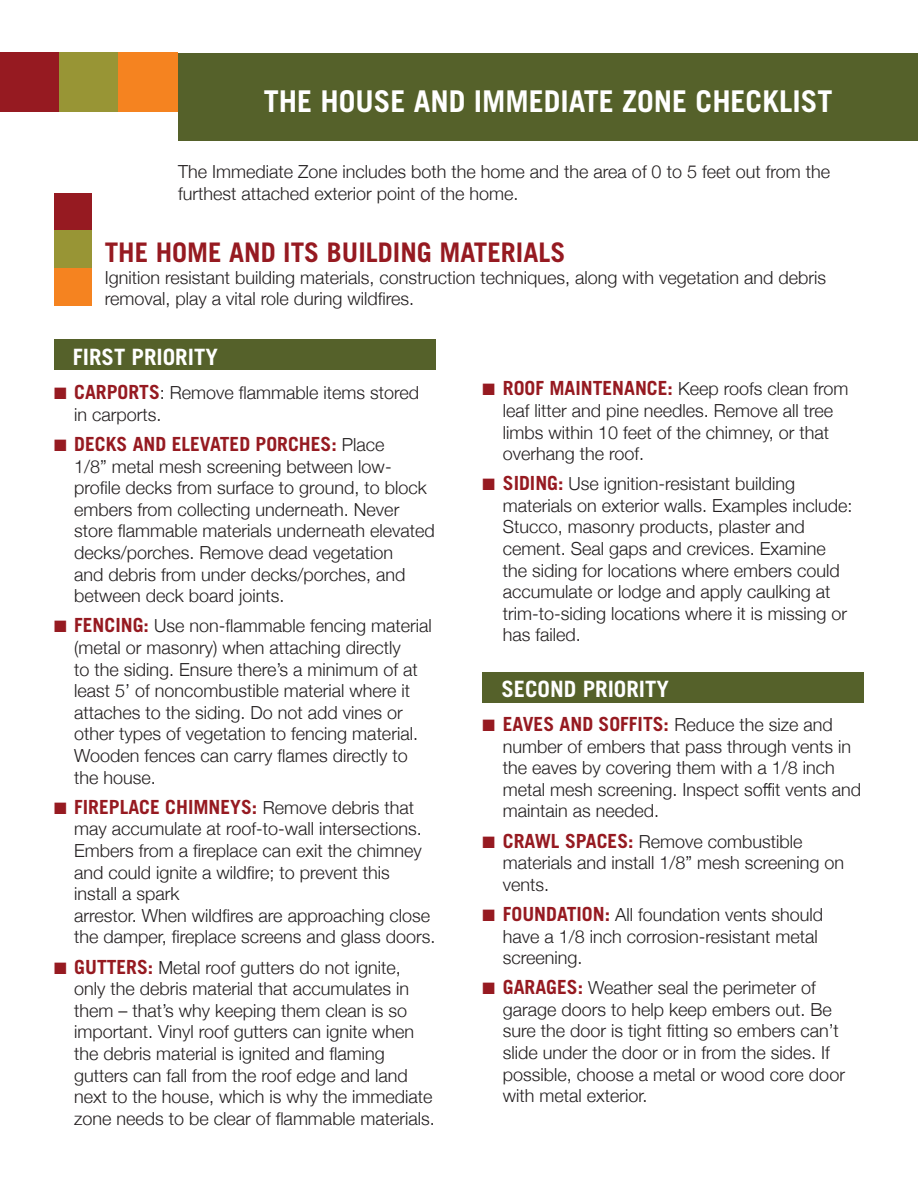
<style>
.page{position:relative;width:918px;height:1188px;background:#fff}
.page>*{position:absolute;margin:0;border:0;box-sizing:border-box;transform-origin:0 0}
.t1{font:700 30px "Trade Gothic";color:#fff}
.t2{font:700 27px "Trade Gothic";color:#961a21}
.t3{font:700 22.5px "Trade Gothic";color:#fff}
.t4{font:700 19.5px "Trade Gothic";color:#961a21}
.t5{font:300 18px/21.6px "Helvetica Neue";color:#231f20}
.s1{color:#961a21}
.s2{font-family:"Trade Gothic";font-weight:700;font-size:19.5px;color:#961a21}
.s3{font-family:"Helvetica Neue";font-weight:300;font-size:18px;color:#231f20}
</style>
<div class="page">
<div style="left:483px;top:672px;width:381px;height:31px;background:#55612a"></div>
<div style="left:54px;top:339px;width:381px;height:31px;background:#55612a"></div>
<div style="left:0;top:53px;width:59px;height:59px;background:#961a21"></div>
<div style="left:59px;top:53px;width:60px;height:59px;background:#989535"></div>
<div style="left:119px;top:53px;width:59px;height:59px;background:#f58320"></div>
<div style="left:178px;top:53px;width:740px;height:87px;background:#55612a"></div>
<div style="left:54px;top:193px;width:38px;height:37px;background:#961a21"></div>
<div style="left:54px;top:230px;width:38px;height:38px;background:#989535"></div>
<div style="left:54px;top:268px;width:38px;height:38px;background:#f58320"></div>
<p class="t1" style="left:264px;top:83px;width:570px">THE HOUSE AND IMMEDIATE ZONE CHECKLIST</p>
<p class="t5" style="left:178px;top:160px;width:653px">The Immediate Zone includes both the home and the area of 0 to 5 feet out from the furthest attached exterior point of the home.</p>
<p class="t2" style="left:105px;top:236px;width:462px">THE HOME AND ITS BUILDING MATERIALS</p>
<p class="t5" style="left:105px;top:265px;width:723px">Ignition resistant building materials, construction techniques, along with vegetation and debris removal, play a vital role during wildfires.</p>
<p class="t3" style="left:73px;top:343px;width:147px">FIRST PRIORITY</p>
<p class="t5" style="left:74px;top:381px;width:347px;text-indent:-20px"><span class="s1">■</span> <span class="s2">CARPORTS</span>: Remove flammable items stored in carports.</p>
<p class="t4" style="left:54px;top:432px;width:332px">■ DECKS AND ELEVATED PORCHES: <span class="s3">Place</span></p>
<p class="t5" style="left:74px;top:454px;width:362px">1/8” metal mesh screening between low&shy;profile decks from surface to ground, to block embers from collecting underneath. Never store flammable materials underneath elevated decks/porches. Remove dead vegetation<br>and debris from under decks/porches, and between deck board joints.</p>
<p class="t5" style="left:74px;top:614px;width:359px;text-indent:-20px"><span class="s1">■</span> <span class="s2">FENCING:</span> Use non-flammable fencing material (metal or masonry) when attaching directly<br>to the siding. Ensure there’s a minimum of at least 5’ of noncombustible material where it attaches to the siding. Do not add vines or other types of vegetation to fencing material.<br>Wooden fences can carry flames directly to the house.</p>
<p class="t4" style="left:54px;top:795px;width:362px">■ FIREPLACE CHIMNEYS: <span class="s3">Remove debris that</span></p>
<p class="t5" style="left:74px;top:817px;width:363px">may accumulate at roof-to-wall intersections.<br>Embers from a fireplace can exit the chimney and could ignite a wildfire; to prevent this install a spark<br>arrestor. When wildfires are approaching close the damper, fireplace screens and glass doors.</p>
<p class="t5" style="left:74px;top:955px;width:362px;text-indent:-20px"><span class="s1">■</span> <span class="s2">GUTTERS:</span> Metal roof gutters do not ignite, only the debris material that accumulates in them – that’s why keeping them clean is so important. Vinyl roof gutters can ignite when the debris material is ignited and flaming gutters can fall from the roof edge and land next to the house, which is why the immediate zone needs to be clear of flammable materials.</p>
<p class="t5" style="left:503px;top:377px;width:347px;text-indent:-20px"><span class="s1">■</span> <span class="s2">ROOF MAINTENANCE:</span> Keep roofs clean from leaf litter and pine needles. Remove all tree limbs within 10 feet of the chimney, or that overhang the roof.</p>
<p class="t5" style="left:503px;top:472px;width:351px;text-indent:-20px"><span class="s1">■</span> <span class="s2">SIDING:</span> Use ignition-resistant building materials on exterior walls. Examples include:<br>Stucco, masonry products, plaster and cement. Seal gaps and crevices. Examine the siding for locations where embers could accumulate or lodge and apply caulking at trim-to-siding locations where it is missing or has failed.</p>
<p class="t3" style="left:501px;top:675px;width:169px">SECOND PRIORITY</p>
<p class="t4" style="left:483px;top:712px;width:352px">■ EAVES AND SOFFITS: <span class="s3">Reduce the size and</span></p>
<p class="t5" style="left:503px;top:734px;width:360px">number of embers that pass through vents in the eaves by covering them with a 1/8 inch metal mesh screening. Inspect soffit vents and maintain as needed.</p>
<p class="t5" style="left:503px;top:829px;width:343px;text-indent:-20px"><span class="s1">■</span> <span class="s2">CRAWL SPACES:</span> Remove combustible materials and install 1/8” mesh screening on vents.</p>
<p class="t5" style="left:503px;top:902px;width:322px;text-indent:-20px"><span class="s1">■</span> <span class="s2">FOUNDATION:</span> All foundation vents should have a 1/8 inch corrosion-resistant metal screening.</p>
<p class="t5" style="left:503px;top:976px;width:344px;text-indent:-20px"><span class="s1">■</span> <span class="s2">GARAGES:</span> Weather seal the perimeter of garage doors to help keep embers out. Be sure the door is tight fitting so embers can’t slide under the door or in from the sides. If possible, choose a metal or wood core door with metal exterior.</p>
</div>
